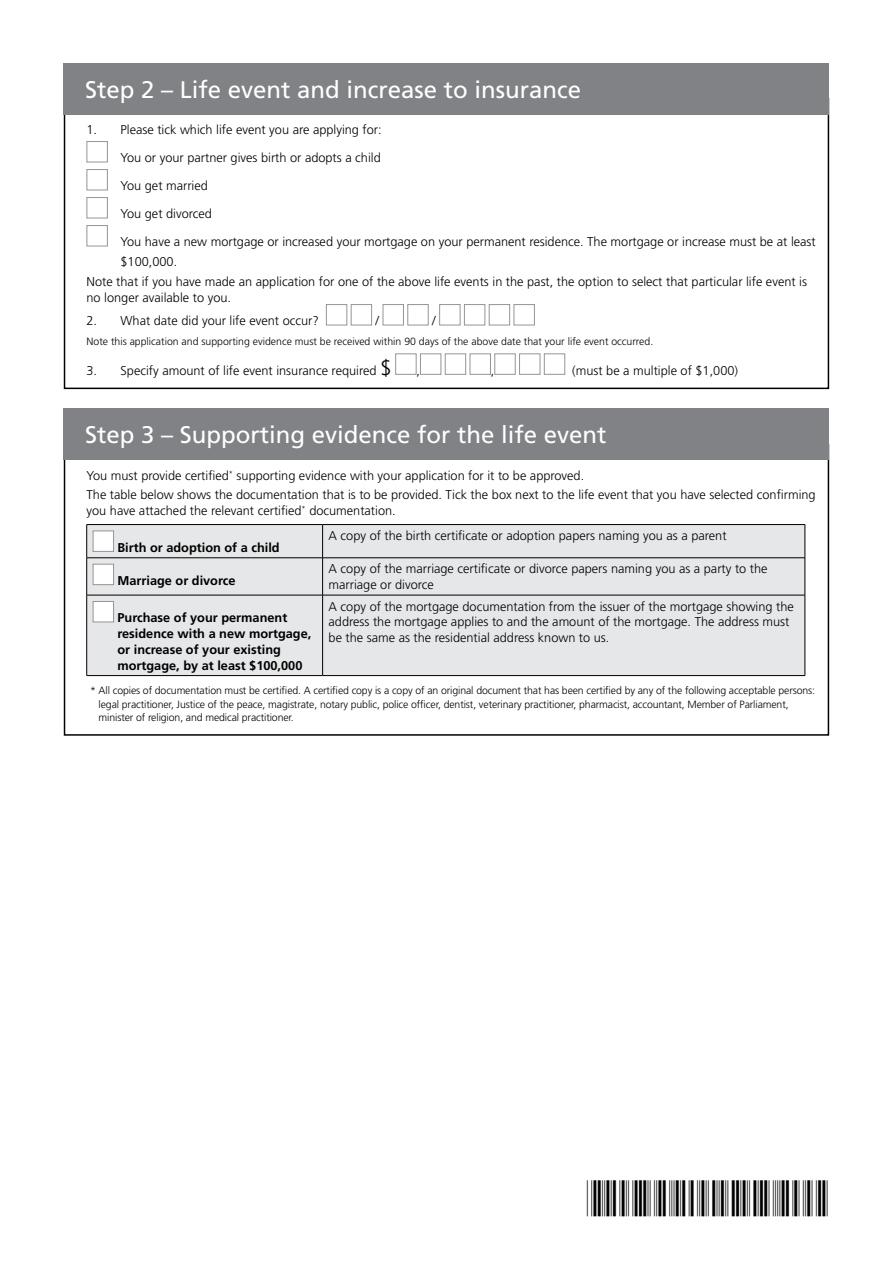
<style>
.page{position:relative;width:893px;height:1263px;background:#fff}
.page>*{position:absolute;margin:0;border:0;box-sizing:border-box;transform-origin:0 0}
.t1{font:36px "C39 P24 Dm Tt";color:#000}
.t2{font:24px "Frutiger";color:#fff}
.t3{font:300 12.75px/28px "Frutiger";color:#000}
.t4{font:700 12.75px/15.8px "Frutiger";color:#000}
.t5{font:300 10.5px/13.5px "Frutiger";letter-spacing:-.01em;color:#000}
.s1{font-size:21px}
</style>
<div class="page">
<div style="left:87px;top:141px;width:21px;height:21px;background:#fff;border:1px solid #939598"></div>
<div style="left:87px;top:169px;width:21px;height:21px;background:#fff;border:1px solid #939598"></div>
<div style="left:87px;top:197px;width:21px;height:21px;background:#fff;border:1px solid #939598"></div>
<div style="left:87px;top:225px;width:21px;height:21px;background:#fff;border:1px solid #939598"></div>
<div style="left:326px;top:304px;width:21px;height:21px;background:#fff;border:1px solid #939598"></div>
<div style="left:351px;top:304px;width:21px;height:21px;background:#fff;border:1px solid #939598"></div>
<div style="left:383px;top:304px;width:21px;height:21px;background:#fff;border:1px solid #939598"></div>
<div style="left:407px;top:304px;width:22px;height:21px;background:#fff;border:1px solid #939598"></div>
<div style="left:439px;top:304px;width:21px;height:21px;background:#fff;border:1px solid #939598"></div>
<div style="left:464px;top:304px;width:21px;height:21px;background:#fff;border:1px solid #939598"></div>
<div style="left:489px;top:304px;width:21px;height:21px;background:#fff;border:1px solid #939598"></div>
<div style="left:514px;top:304px;width:21px;height:21px;background:#fff;border:1px solid #939598"></div>
<div style="left:395px;top:353px;width:22px;height:22px;background:#fff;border:1px solid #939598"></div>
<div style="left:420px;top:353px;width:21px;height:22px;background:#fff;border:1px solid #939598"></div>
<div style="left:445px;top:353px;width:21px;height:22px;background:#fff;border:1px solid #939598"></div>
<div style="left:470px;top:353px;width:21px;height:22px;background:#fff;border:1px solid #939598"></div>
<div style="left:494px;top:353px;width:22px;height:22px;background:#fff;border:1px solid #939598"></div>
<div style="left:519px;top:353px;width:21px;height:22px;background:#fff;border:1px solid #939598"></div>
<div style="left:544px;top:353px;width:21px;height:22px;background:#fff;border:1px solid #939598"></div>
<div style="left:64px;top:64px;width:765px;height:51px;background:#808285"></div>
<div style="left:87px;top:525px;width:718px;height:150px;background:#e6e7e8"></div>
<hr style="left:87px;top:524px;width:236px;height:1px;background:#000">
<hr style="left:86px;top:525px;width:1px;height:33px;background:#000">
<hr style="left:323px;top:524px;width:482px;height:1px;background:#000">
<hr style="left:322px;top:525px;width:1px;height:33px;background:#000">
<hr style="left:805px;top:525px;width:1px;height:33px;background:#000">
<hr style="left:87px;top:557px;width:236px;height:1px;background:#000">
<hr style="left:86px;top:558px;width:1px;height:37px;background:#000">
<hr style="left:323px;top:557px;width:482px;height:1px;background:#000">
<hr style="left:322px;top:558px;width:1px;height:37px;background:#000">
<hr style="left:805px;top:558px;width:1px;height:37px;background:#000">
<hr style="left:87px;top:595px;width:236px;height:1px;background:#000">
<hr style="left:86px;top:595px;width:1px;height:80px;background:#000">
<hr style="left:323px;top:595px;width:482px;height:1px;background:#000">
<hr style="left:322px;top:595px;width:1px;height:80px;background:#000">
<hr style="left:805px;top:595px;width:1px;height:80px;background:#000">
<hr style="left:87px;top:675px;width:236px;height:1px;background:#000">
<hr style="left:323px;top:675px;width:482px;height:1px;background:#000">
<div style="left:93px;top:530px;width:21px;height:22px;background:#fff;border:1px solid #939598"></div>
<div style="left:93px;top:564px;width:21px;height:21px;background:#fff;border:1px solid #939598"></div>
<div style="left:93px;top:601px;width:21px;height:21px;background:#fff;border:1px solid #939598"></div>
<div style="left:64px;top:408px;width:765px;height:51px;background:#808285"></div>
<h2 class="t2" style="left:85px;top:76px;width:498px">Step 2 – Life event and increase to insurance</h2>
<p class="t3" style="left:121px;top:116px;width:697px;text-indent:-34px">1. Please tick which life event you are applying for:<br>You or your partner gives birth or adopts a child<br>You get married<br>You get divorced<br>You have a new mortgage or increased your mortgage on your permanent residence. The mortgage or increase must be at least</p>
<p class="t3" style="left:87px;top:252px;width:722px;line-height:20px;text-indent:34px">$100,000.<br>Note that if you have made an application for one of the above life events in the past, the option to select that particular life event is</p>
<p class="t3" style="left:87px;top:283px;width:146px">no longer available to you.</p>
<p class="t3" style="left:87px;top:307px;width:234px">2. What date did your life event occur?</p>
<p class="t3" style="left:376px;top:307px;width:5px">/</p>
<p class="t3" style="left:432px;top:307px;width:5px">/</p>
<p class="t5" style="left:87px;top:335px;width:568px">Note this application and supporting evidence must be received within 90 days of the above date that your life event occurred.</p>
<p class="t3" style="left:87px;top:356px;width:335px">3. Specify amount of life event insurance required <span class="s1">$</span> ,</p>
<p class="t3" style="left:491px;top:356px;width:5px">,</p>
<p class="t3" style="left:572px;top:356px;width:167px">(must be a multiple of $1,000)</p>
<h2 class="t2" style="left:85px;top:420px;width:523px">Step 3 – Supporting evidence for the life event</h2>
<p class="t3" style="left:87px;top:467px;width:731px;line-height:18.9px">You must provide certified<sup>*</sup> supporting evidence with your application for it to be approved.<br>The table below shows the documentation that is to be provided. Tick the box next to the life event that you have selected confirming</p>
<p class="t3" style="left:87px;top:497px;width:311px">you have attached the relevant certified<sup>*</sup> documentation.</p>
<p class="t4" style="left:117px;top:539px;width:164px">Birth or adoption of a child</p>
<p class="t3" style="left:329px;top:522px;width:399px">A copy of the birth certificate or adoption papers naming you as a parent</p>
<p class="t4" style="left:117px;top:573px;width:120px">Marriage or divorce</p>
<p class="t3" style="left:329px;top:561px;width:440px;line-height:15.8px">A copy of the marriage certificate or divorce papers naming you as a party to the marriage or divorce</p>
<p class="t4" style="left:117px;top:610px;width:195px">Purchase of your permanent residence with a new mortgage, or increase of your existing mortgage, by at least $100,000</p>
<p class="t3" style="left:329px;top:598px;width:467px;line-height:15.8px">A copy of the mortgage documentation from the issuer of the mortgage showing the address the mortgage applies to and the amount of the mortgage. The address must be the same as the residential address known to us.</p>
<p class="t5" style="left:99px;top:684px;width:718px;text-indent:-9px">* All copies of documentation must be certified. A certified copy is a copy of an original document that has been certified by any of the following acceptable persons: legal practitioner, Justice of the peace, magistrate, notary public, police officer, dentist, veterinary practitioner, pharmacist, accountant, Member of Parliament, minister of religion, and medical practitioner.</p>
<h1 class="t1" style="left:587px;top:1180px;width:243px">*SAMFS.V0HCT1*</h1>
</div>
